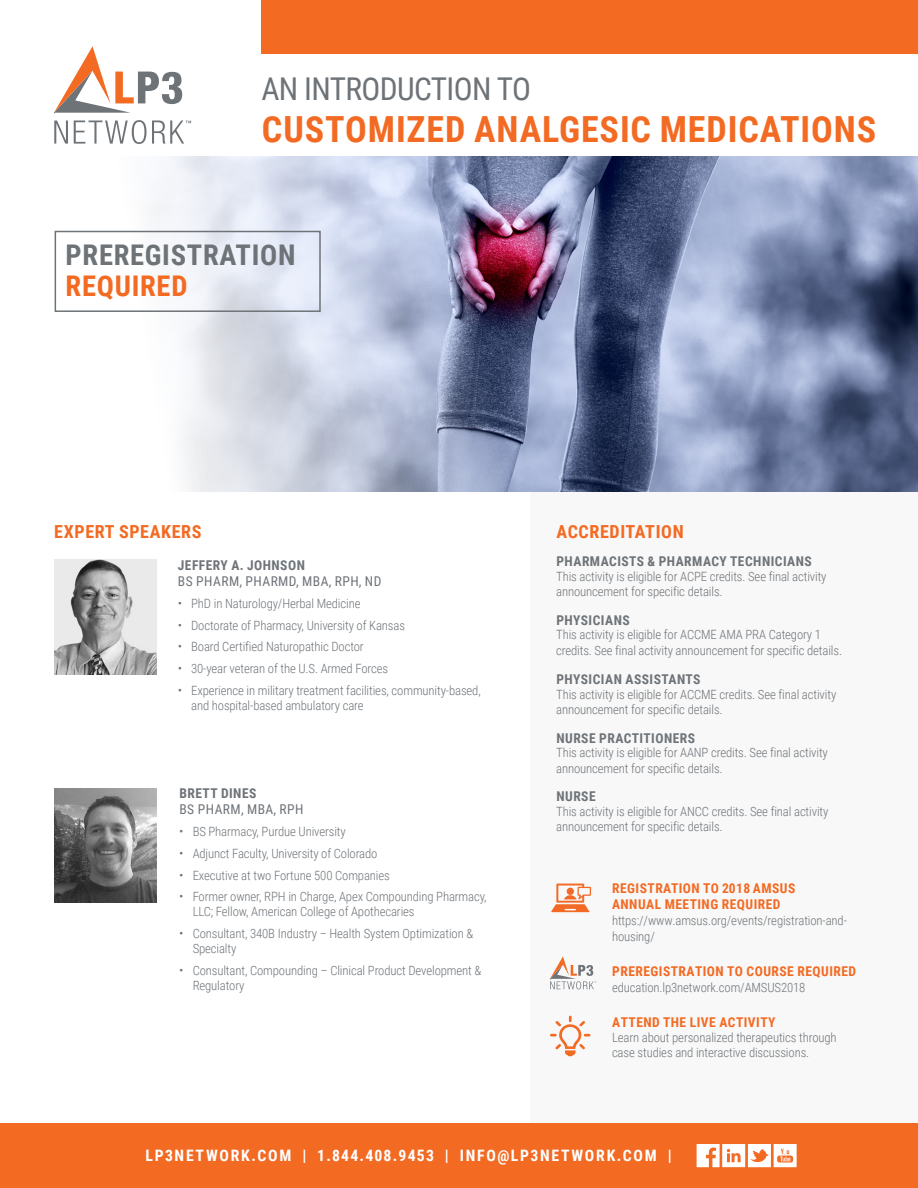
<style>
.page{position:relative;width:918px;height:1188px;background:#fff}
.page>*{position:absolute;margin:0;border:0;box-sizing:border-box;transform-origin:0 0}
.LP3_Main_Grey_Title{font:700 36px "Roboto Condensed";letter-spacing:.025em;color:#f36a23}
.LP3_Main_Grey_Title-2{font:31.35px "Roboto Condensed";letter-spacing:-.02em;color:#6e7378}
.t1{font:700 28.5px "Roboto Condensed";letter-spacing:.025em;color:#6e7378}
.t2{font:700 28.5px "Roboto Condensed";letter-spacing:.025em;color:#f36a23}
.t3{font:700 18px "Roboto Condensed";letter-spacing:.035em;color:#f36a23}
.t4{font:700 15.75px "Roboto Condensed";letter-spacing:.11em;color:#fff}
.t5{font:700 13.5px/16.4px "Roboto Condensed";letter-spacing:.035em;color:#f36a23}
.main_bullets{font:700 13.5px "Roboto Condensed";letter-spacing:.035em;color:#6e7378}
.t6{font:13.5px/16.2px "Roboto Condensed";letter-spacing:.035em;color:#6e7378}
.main_bullets-2{font:300 12.75px/15px "Roboto Condensed";letter-spacing:-.01em;color:#6e7378}
.s1{font-weight:700}
.s2{font-family:"Roboto";font-size:13.5px}
</style>
<div class="page">
<div style="left:261px;top:0;width:657px;height:54px;background:#f36a23"></div>
<div style="left:0;top:1123px;width:918px;height:65px;background:#f36a23"></div>
<svg style="left:54px;top:46px;width:128px;height:67px"></svg>
<svg style="left:54px;top:121px;width:14px;height:23px"></svg>
<svg style="left:74px;top:120px;width:117px;height:24px"></svg>
<svg style="left:697px;top:1144px;width:100px;height:23px"></svg>
<div style="left:530px;top:415px;width:388px;height:708px;background:#f8f8f8"></div>
<img style="left:54px;top:788px;width:103px;height:115px">
<img style="left:54px;top:560px;width:103px;height:114px">
<svg style="left:550px;top:1016px;width:41px;height:40px"></svg>
<svg style="left:551px;top:884px;width:40px;height:28px"></svg>
<img style="left:54px;top:157px;width:864px;height:334px">
<div style="left:55px;top:231px;width:266px;height:81px;border:2px solid #6e7378"></div>
<svg style="left:550px;top:956px;width:46px;height:33px"></svg>
<p class="LP3_Main_Grey_Title-2" style="left:261px;top:67px;width:271px">AN INTRODUCTION TO</p>
<p class="LP3_Main_Grey_Title" style="left:262px;top:104px;width:616px">CUSTOMIZED ANALGESIC MEDICATIONS</p>
<p class="t1" style="left:66px;top:234px;width:232px">PREREGISTRATION</p>
<p class="t2" style="left:66px;top:266px;width:123px">REQUIRED</p>
<p class="t3" style="left:54px;top:519px;width:149px">EXPERT SPEAKERS</p>
<p class="t6" style="left:178px;top:556px;width:205px"><span class="s1">JEFFERY A. JOHNSON<br></span>BS PHARM, PHARMD, MBA, RPH, ND</p>
<p class="main_bullets-2" style="left:178px;top:595px;width:184px"><span class="s2">•</span> PhD in Naturology/Herbal Medicine</p>
<p class="main_bullets-2" style="left:178px;top:617px;width:229px"><span class="s2">•</span> Doctorate of Pharmacy, University of Kansas</p>
<p class="main_bullets-2" style="left:178px;top:639px;width:188px"><span class="s2">•</span> Board Certified Naturopathic Doctor</p>
<p class="main_bullets-2" style="left:178px;top:661px;width:212px"><span class="s2">•</span> 30-year veteran of the U.S. Armed Forces</p>
<p class="main_bullets-2" style="left:191px;top:682px;width:291px;text-indent:-14px"><span class="s2">•</span> Experience in military treatment facilities, community-based, and hospital-based ambulatory care</p>
<p class="t6" style="left:179px;top:785px;width:126px"><span class="s1">BRETT DINES<br></span>BS PHARM, MBA, RPH</p>
<p class="main_bullets-2" style="left:179px;top:824px;width:168px"><span class="s2">•</span> BS Pharmacy, Purdue University</p>
<p class="main_bullets-2" style="left:179px;top:845px;width:200px"><span class="s2">•</span> Adjunct Faculty, University of Colorado</p>
<p class="main_bullets-2" style="left:179px;top:867px;width:212px"><span class="s2">•</span> Executive at two Fortune 500 Companies</p>
<p class="main_bullets-2" style="left:193px;top:889px;width:296px;text-indent:-14px"><span class="s2">•</span> Former owner, RPH in Charge, Apex Compounding Pharmacy,<br>LLC; Fellow, American College of Apothecaries</p>
<p class="main_bullets-2" style="left:193px;top:926px;width:282px;text-indent:-14px"><span class="s2">•</span> Consultant, 340B Industry – Health System Optimization &amp;<br>Specialty</p>
<p class="main_bullets-2" style="left:193px;top:962px;width:290px;text-indent:-14px"><span class="s2">•</span> Consultant, Compounding – Clinical Product Development &amp;<br>Regulatory</p>
<p class="t3" style="left:557px;top:519px;width:129px">ACCREDITATION</p>
<p class="main_bullets" style="left:556px;top:552px;width:257px">PHARMACISTS &amp; PHARMACY TECHNICIANS</p>
<p class="main_bullets-2" style="left:556px;top:569px;width:272px">This activity is eligible for ACPE credits. See final activity announcement for specific details.</p>
<p class="main_bullets" style="left:556px;top:610px;width:75px">PHYSICIANS</p>
<p class="main_bullets-2" style="left:556px;top:626px;width:287px;line-height:16.5px">This activity is eligible for ACCME AMA PRA Category 1 credits. See final activity announcement for specific details.</p>
<p class="main_bullets" style="left:556px;top:670px;width:146px">PHYSICIAN ASSISTANTS</p>
<p class="main_bullets-2" style="left:556px;top:686px;width:282px;line-height:15.8px">This activity is eligible for ACCME credits. See final activity announcement for specific details.</p>
<p class="main_bullets" style="left:556px;top:729px;width:140px">NURSE PRACTITIONERS</p>
<p class="main_bullets-2" style="left:556px;top:744px;width:273px;line-height:15.8px">This activity is eligible for AANP credits. See final activity announcement for specific details.</p>
<p class="main_bullets" style="left:556px;top:787px;width:41px">NURSE</p>
<p class="main_bullets-2" style="left:556px;top:803px;width:274px;line-height:15.8px">This activity is eligible for ANCC credits. See final activity announcement for specific details.</p>
<p class="t5" style="left:612px;top:880px;width:185px">REGISTRATION TO 2018 AMSUS<br>ANNUAL MEETING REQUIRED</p>
<p class="main_bullets-2" style="left:612px;top:912px;width:237px;line-height:15.5px">https://www.amsus.org/events/registration-and&shy;housing/</p>
<p class="t5" style="left:612px;top:962px;width:245px">PREREGISTRATION TO COURSE REQUIRED</p>
<p class="main_bullets-2" style="left:612px;top:979px;width:195px">education.lp3network.com/AMSUS2018</p>
<p class="t5" style="left:612px;top:1013px;width:165px">ATTEND THE LIVE ACTIVITY</p>
<p class="main_bullets-2" style="left:612px;top:1030px;width:226px">Learn about personalized therapeutics through case studies and interactive discussions.</p>
<p class="t4" style="left:146px;top:1145px;width:528px">LP3NETWORK.COM | 1.844.408.9453 | INFO@LP3NETWORK.COM |</p>
</div>
